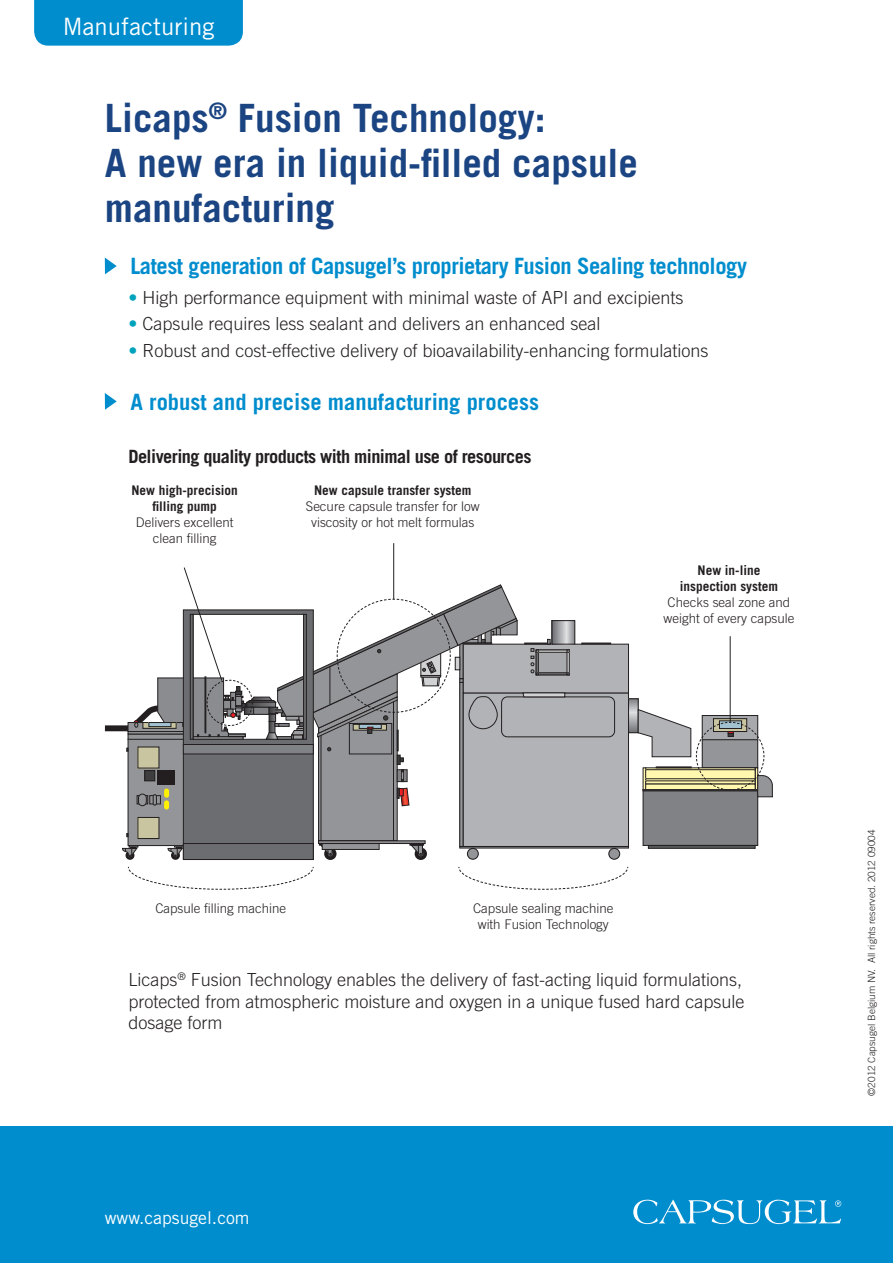
<style>
.page{position:relative;width:893px;height:1263px;background:#fff}
.page>*{position:absolute;margin:0;border:0;box-sizing:border-box;transform-origin:0 0}
.t1{font:700 39px/45px "Trade Gothic LT Std";color:#1b4482}
.t2{font:24px "Trade Gothic LT Std";color:#fff}
.t3{font:700 22.5px "Trade Gothic LT Std";letter-spacing:-.02em;color:#008dce}
.t4{font:700 22.5px "Trade Gothic LT Std";color:#008dce}
.t5{font:700 18.3px "Trade Gothic LT Std";letter-spacing:-.03em;color:#231f20}
.t6{font:300 18px/21.6px "Trade Gothic LT Std";color:#231f20}
.t7{font:17.55px "Trade Gothic LT Std";color:#fff}
.t8{font:300 13.35px/15.9px "Trade Gothic LT Std";color:#231f20;text-align:center}
.t9{font:700 13.35px/15.9px "Trade Gothic LT Std";color:#231f20;text-align:center}
.t10{font:300 9.9px "Trade Gothic LT Std";color:#231f20}
.s1{color:#00a3bc}
</style>
<div class="page">
<div style="left:0;top:1126px;width:893px;height:137px;background:#008dce"></div>
<div style="left:463px;top:693px;width:165px;height:153px;background:#b2b3b7"></div>
<div style="left:463px;top:644px;width:165px;height:49px;background:#b2b3b7"></div>
<div style="left:463px;top:644px;width:166px;height:49px;border:1px solid #231f20"></div>
<div style="left:581px;top:643px;width:30px;height:1px;border:1px solid #231f20"></div>
<div style="left:552px;top:621px;width:23px;height:23px;background:#a9aaae"></div>
<div style="left:552px;top:620px;width:23px;height:24px;border:1px solid #231f20"></div>
<div style="left:501px;top:697px;width:114px;height:40px;border:1px solid #231f20;border-radius:6px"></div>
<div style="left:459px;top:846px;width:170px;height:2px;border:1px solid #231f20"></div>
<div style="left:609px;top:848px;width:11px;height:11px;background:#939598;border-radius:50%"></div>
<div style="left:608px;top:848px;width:12px;height:12px;border:1px solid #231f20;border-radius:50%"></div>
<svg style="left:630px;top:700px;width:6px;height:31px"></svg>
<div style="left:628px;top:698px;width:10px;height:35px;border:1px solid #231f20"></div>
<div style="left:643px;top:790px;width:115px;height:55px;background:#808285"></div>
<div style="left:643px;top:789px;width:115px;height:57px;border:1px solid #231f20"></div>
<div style="left:648px;top:845px;width:107px;height:4px;border:1px solid #231f20"></div>
<svg style="left:638px;top:709px;width:135px;height:88px"></svg>
<svg style="left:128px;top:866px;width:186px;height:24px"></svg>
<svg style="left:458px;top:866px;width:171px;height:24px"></svg>
<svg style="left:104px;top:566px;width:466px;height:294px"></svg>
<hr style="left:393px;top:543px;width:1px;height:56px;background:#231f20">
<hr style="left:730px;top:636px;width:1px;height:86px;background:#231f20">
<div style="left:34px;top:0;width:209px;height:46px;background:#008dce"></div>
<svg style="left:633px;top:1200px;width:208px;height:24px"></svg>
<svg style="left:105px;top:258px;width:12px;height:16px"></svg>
<svg style="left:105px;top:393px;width:12px;height:17px"></svg>
<h2 class="t2" style="left:63px;top:12px;width:153px">Manufacturing</h2>
<h1 class="t1" style="left:105px;top:95px;width:535px">Licaps<sup>®</sup> Fusion Technology:<br>A new era in liquid-filled capsule manufacturing</h1>
<p class="t3" style="left:130px;top:252px;width:618px">Latest generation of Capsugel’s proprietary Fusion Sealing technology</p>
<p class="t6" style="left:128px;top:287px;width:557px"><span class="s1">•</span> High performance equipment with minimal waste of API and excipients</p>
<p class="t6" style="left:128px;top:313px;width:474px"><span class="s1">•</span> Capsule requires less sealant and delivers an enhanced seal</p>
<p class="t6" style="left:128px;top:339px;width:582px"><span class="s1">•</span> Robust and cost-effective delivery of bioavailability-enhancing formulations</p>
<p class="t4" style="left:130px;top:388px;width:410px">A robust and precise manufacturing process</p>
<p class="t5" style="left:128px;top:445px;width:405px">Delivering quality products with minimal use of resources</p>
<p class="t9" style="left:132px;top:482px;width:108px">New high-precision filling pump</p>
<p class="t8" style="left:136px;top:514px;width:99px">Delivers excellent clean filling</p>
<p class="t9" style="left:314px;top:482px;width:159px">New capsule transfer system</p>
<p class="t8" style="left:306px;top:498px;width:175px">Secure capsule transfer for low viscosity or hot melt formulas</p>
<p class="t9" style="left:680px;top:562px;width:100px">New in-line inspection system</p>
<p class="t8" style="left:664px;top:594px;width:132px">Checks seal zone and weight of every capsule</p>
<p class="t8" style="left:155px;top:901px;width:132px">Capsule filling machine</p>
<p class="t8" style="left:473px;top:901px;width:142px">Capsule sealing machine with Fusion Technology</p>
<p class="t6" style="left:128px;top:969px;width:618px">Licaps<sup>®</sup> Fusion Technology enables the delivery of fast-acting liquid formulations, protected from atmospheric moisture and oxygen in a unique fused hard capsule dosage form</p>
<p class="t7" style="left:105px;top:1207px;width:146px">www.capsugel.com</p>
<p class="t10" style="left:866px;top:1095px;width:267px;rotate:-90deg">©2012 Capsugel Belgium NV. All rights reserved. 2012 09004</p>
</div>
